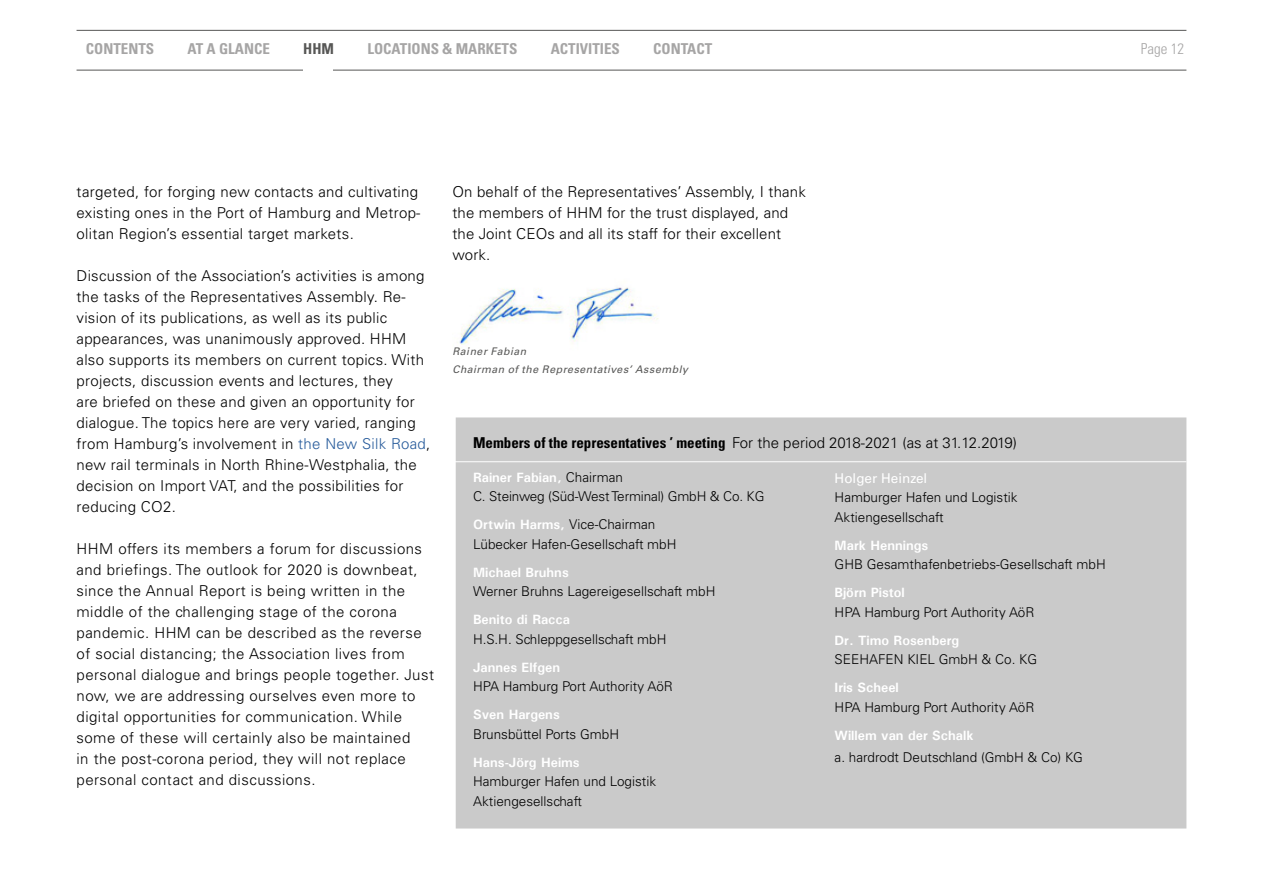
<style>
.page{position:relative;width:1263px;height:893px;background:#fff}
.page>*{position:absolute;margin:0;border:0;box-sizing:border-box;transform-origin:0 0}
.t1{font:300 15px/21px "Univers LT Std";letter-spacing:.02em;color:#000}
.t2{font:300 15px "Univers LT Std";color:#000}
.t3{font:700 condensed 15px "Univers LT Std";color:#a6a5a5}
.t4{font:300 condensed 15px "Univers LT Std";color:#a6a5a5}
.t5{font:700 condensed 15px "Univers LT Std";color:#575756}
.t6{font:300 13.5px/19.5px "Univers LT Std";color:#000}
.t7{font:700 13.5px "Univers";color:#fff}
.t8{font:13.5px "Univers";color:#fff}
.t9{font:italic 10.5px/18px "Univers LT Std";letter-spacing:.05em;color:#575756}
.s1{color:#275b9b}
.s2{font-weight:700;font-stretch:condensed}
.s3{font-family:"Univers LT Std";font-weight:300;color:#000}
.s4{font-family:"Univers";font-weight:700;color:#fff}
</style>
<div class="page">
<hr style="left:77px;top:70px;width:1109px;height:1px;background:#575756">
<hr style="left:77px;top:30px;width:1109px;height:1px;background:#575756">
<div style="left:303px;top:65px;width:30px;height:12px;background:#fff"></div>
<img style="left:459px;top:287px;width:200px;height:58px">
<div style="left:456px;top:417px;width:730px;height:411px;background:#cacaca;border:2px solid #cacaca"></div>
<hr style="left:452px;top:461px;width:734px;height:1px;background:#fff">
<p class="t3" style="left:86px;top:40px;width:70px">CONTENTS</p>
<p class="t3" style="left:188px;top:40px;width:84px">AT A GLANCE</p>
<p class="t5" style="left:303px;top:40px;width:32px">HHM</p>
<p class="t3" style="left:367px;top:40px;width:151px">LOCATIONS &amp; MARKETS</p>
<p class="t3" style="left:551px;top:40px;width:71px">ACTIVITIES</p>
<p class="t3" style="left:653px;top:40px;width:61px">CONTACT</p>
<p class="t4" style="left:1141px;top:40px;width:45px">Page 12</p>
<p class="t1" style="left:77px;top:181px;width:345px">targeted, for forging new contacts and cultivating existing ones in the Port of Hamburg and Metrop&shy;olitan Region’s essential target markets.</p>
<p class="t1" style="left:77px;top:265px;width:355px">Discussion of the Association’s activities is among the tasks of the Representatives Assembly. Re&shy;vision of its publications, as well as its public appearances, was unanimously approved. HHM also supports its members on current topics. With projects, discussion events and lectures, they<br>are briefed on these and given an opportunity for dialogue. The topics here are very varied, ranging from Hamburg’s involvement in <span class="s1">the New Silk Road</span>, new rail terminals in North Rhine-Westphalia, the decision on Import VAT, and the possibilities for reducing CO2.</p>
<p class="t1" style="left:77px;top:538px;width:359px">HHM offers its members a forum for discussions and briefings. The outlook for 2020 is downbeat, since the Annual Report is being written in the middle of the challenging stage of the corona pandemic. HHM can be described as the reverse of social distancing; the Association lives from personal dialogue and brings people together. Just now, we are addressing ourselves even more to digital opportunities for communication. While some of these will certainly also be maintained<br>in the post-corona period, they will not replace personal contact and discussions.</p>
<p class="t1" style="left:452px;top:181px;width:355px">On behalf of the Representatives’ Assembly, I thank the members of HHM for the trust displayed, and the Joint CEOs and all its staff for their excellent work.</p>
<p class="t9" style="left:452px;top:342px;width:237px">Rainer Fabian<br>Chairman of the Representatives’ Assembly</p>
<p class="t2" style="left:473px;top:434px;width:545px"><span class="s2">Members of the representatives ’ meeting</span> For the period 2018-2021 (as at 31.12.2019)</p>
<p class="t7" style="left:473px;top:469px;width:151px">Rainer Fabian, <span class="s3">Chairman</span></p>
<p class="t6" style="left:473px;top:483px;width:293px;line-height:28px">C. Steinweg (Süd-West Terminal) GmbH &amp; Co. KG<br><span class="s4">Ortwin Harms,</span> Vice-Chairman</p>
<p class="t6" style="left:473px;top:534px;width:205px">Lübecker Hafen-Gesellschaft mbH</p>
<p class="t7" style="left:473px;top:564px;width:97px">Michael Bruhns</p>
<p class="t6" style="left:473px;top:582px;width:244px">Werner Bruhns Lagereigesellschaft mbH</p>
<p class="t7" style="left:473px;top:611px;width:98px">Benito di Racca</p>
<p class="t6" style="left:473px;top:629px;width:195px">H.S.H. Schleppgesellschaft mbH</p>
<p class="t7" style="left:473px;top:659px;width:89px">Jannes Elfgen</p>
<p class="t6" style="left:473px;top:677px;width:201px">HPA Hamburg Port Authority AöR</p>
<p class="t7" style="left:473px;top:706px;width:88px">Sven Hargens</p>
<p class="t6" style="left:473px;top:724px;width:148px">Brunsbüttel Ports GmbH</p>
<p class="t7" style="left:473px;top:754px;width:108px">Hans-Jörg Heims</p>
<p class="t6" style="left:473px;top:772px;width:184px">Hamburger Hafen und Logistik<br>Aktiengesellschaft</p>
<p class="t8" style="left:835px;top:470px;width:94px">Holger Heinzel</p>
<p class="t6" style="left:835px;top:488px;width:184px">Hamburger Hafen und Logistik<br>Aktiengesellschaft</p>
<p class="t7" style="left:835px;top:537px;width:95px">Mark Hennings</p>
<p class="t6" style="left:835px;top:555px;width:273px">GHB Gesamthafenbetriebs-Gesellschaft mbH</p>
<p class="t7" style="left:835px;top:584px;width:72px">Björn Pistol</p>
<p class="t6" style="left:835px;top:602px;width:201px">HPA Hamburg Port Authority AöR</p>
<p class="t7" style="left:835px;top:632px;width:126px">Dr. Timo Rosenberg</p>
<p class="t6" style="left:835px;top:650px;width:204px">SEEHAFEN KIEL GmbH &amp; Co. KG</p>
<p class="t7" style="left:835px;top:679px;width:66px">Iris Scheel</p>
<p class="t6" style="left:835px;top:697px;width:201px">HPA Hamburg Port Authority AöR</p>
<p class="t7" style="left:835px;top:727px;width:140px">Willem van der Schalk</p>
<p class="t6" style="left:835px;top:748px;width:250px">a. hardrodt Deutschland (GmbH &amp; Co) KG</p>
</div>
